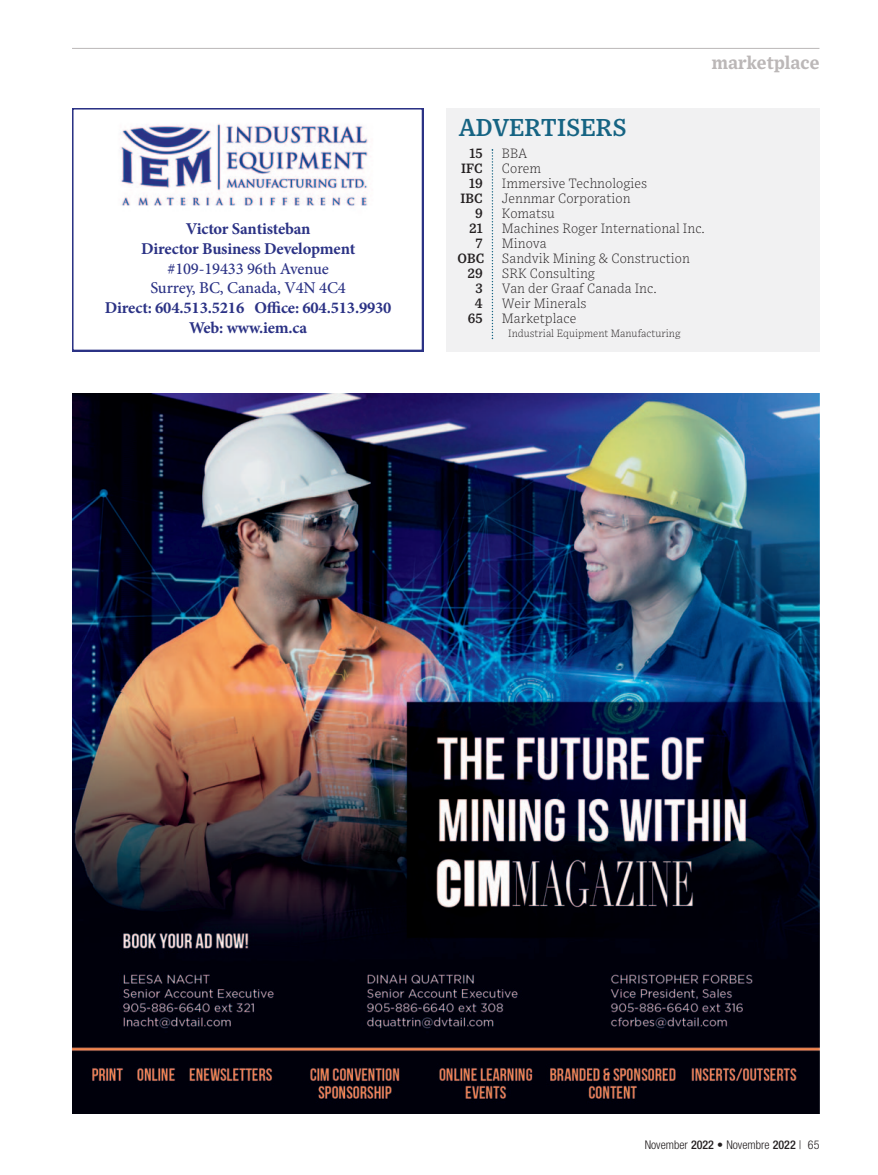
<style>
.page{position:relative;width:878px;height:1175px;background:#fff}
.page>*{position:absolute;margin:0;border:0;box-sizing:border-box;transform-origin:0 0}
.t1{font:500 24.45px "Exchange";color:#166483}
.t2{font:700 18px "Exchange";color:#bbb7b7}
.t3{font:700 16.5px/19.8px "Minion Pro";letter-spacing:-.01em;color:#2b3285;text-align:center}
.t4{font:200 13.5px "Exchange";color:#231f20}
.t5{font:500 13.5px "Exchange";color:#231f20}
.t6{font:300 condensed 12px "Helvetica Neue";color:#231f20}
.t7{font:200 10.5px "Exchange";color:#231f20}
.s1{font-weight:500}
</style>
<div class="page">
<hr style="left:72px;top:48px;width:747px;height:1px;background:#bbb7b7">
<div style="left:446px;top:108px;width:373px;height:243px;background:#f1f1f2"></div>
<svg style="left:491px;top:149px;width:2px;height:190px"></svg>
<img style="left:72px;top:393px;width:747px;height:720px">
<svg style="left:72px;top:108px;width:351px;height:243px"></svg>
<p class="t3" style="left:105px;top:220px;width:288px">Victor Santisteban<br>Director Business Development <span class="s1">#109-19433 96th Avenue<br>Surrey, BC, Canada, V4N 4C4<br></span>Direct: 604.513.5216 Office: 604.513.9930<br>Web: www.iem.ca</p>
<p class="t2" style="left:711px;top:52px;width:109px">marketplace</p>
<p class="t1" style="left:458px;top:119px;width:169px">ADVERTISERS</p>
<p class="t5" style="left:469px;top:148px;width:15px">15</p>
<p class="t4" style="left:502px;top:147px;width:27px">BBA</p>
<p class="t5" style="left:461px;top:163px;width:23px">IFC</p>
<p class="t4" style="left:502px;top:162px;width:41px">Corem</p>
<p class="t5" style="left:469px;top:178px;width:15px">19</p>
<p class="t4" style="left:502px;top:177px;width:147px">Immersive Technologies</p>
<p class="t5" style="left:460px;top:193px;width:24px">IBC</p>
<p class="t4" style="left:502px;top:192px;width:130px">Jennmar Corporation</p>
<p class="t5" style="left:475px;top:208px;width:9px">9</p>
<p class="t4" style="left:502px;top:207px;width:54px">Komatsu</p>
<p class="t5" style="left:469px;top:223px;width:15px">21</p>
<p class="t4" style="left:502px;top:222px;width:204px">Machines Roger International Inc.</p>
<p class="t5" style="left:475px;top:238px;width:9px">7</p>
<p class="t4" style="left:502px;top:237px;width:46px">Minova</p>
<p class="t5" style="left:457px;top:253px;width:28px">OBC</p>
<p class="t4" style="left:502px;top:252px;width:189px">Sandvik Mining &amp; Construction</p>
<p class="t5" style="left:467px;top:268px;width:17px">29</p>
<p class="t4" style="left:502px;top:267px;width:95px">SRK Consulting</p>
<p class="t5" style="left:475px;top:283px;width:9px">3</p>
<p class="t4" style="left:502px;top:282px;width:156px">Van der Graaf Canada Inc.</p>
<p class="t5" style="left:475px;top:298px;width:9px">4</p>
<p class="t4" style="left:502px;top:297px;width:86px">Weir Minerals</p>
<p class="t5" style="left:468px;top:313px;width:16px">65</p>
<p class="t4" style="left:502px;top:312px;width:76px">Marketplace</p>
<p class="t7" style="left:508px;top:329px;width:174px">Industrial Equipment Manufacturing</p>
<p class="t6" style="left:644px;top:1140px;width:176px">November <span class="s1">2022</span> • Novembre <span class="s1">2022</span> | 65</p>
</div>
